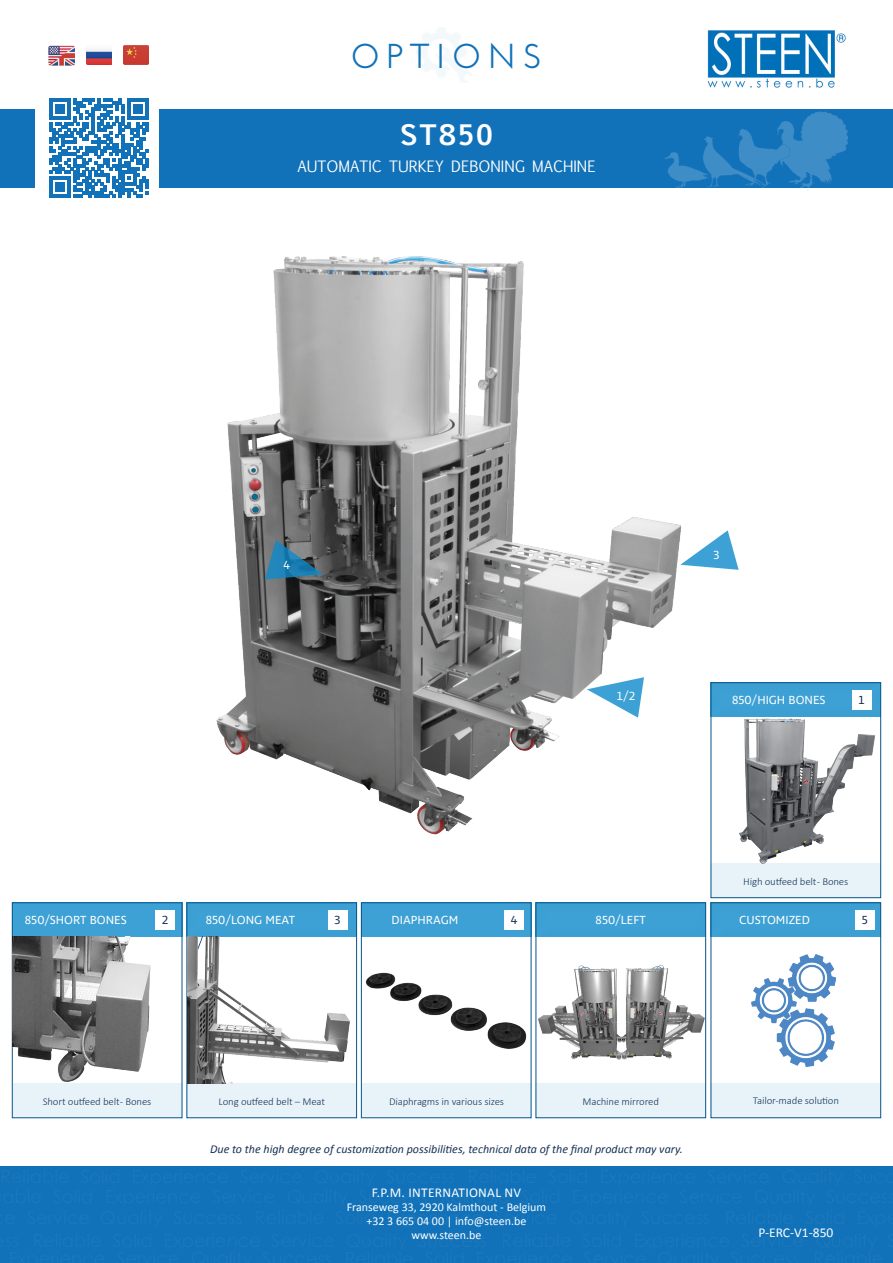
<style>
.page{position:relative;width:893px;height:1263px;background:#fff}
.page>*{position:absolute;margin:0;border:0;box-sizing:border-box;transform-origin:0 0}
.t1{font:600 34.5px "Josefin Sans";letter-spacing:.2em;color:#1172b9}
.t2{font:700 27px "Euphemia UCAS";letter-spacing:.07em;color:#fff}
.t3{font:15px "Euphemia UCAS";color:#fff}
.t4{font:13.5px "Calibri";letter-spacing:.02em;color:#fff}
.t5{font:italic 12px "Calibri";color:#163254}
.t6{font:12px "Ingra";color:#fff}
.t7{font:12px/14px "Calibri";color:#fff;text-align:center}
.t8{font:12px "Ingra";color:#163356}
.t9{font:300 10.5px "Calibri";color:#163356}
</style>
<div class="page">
<div style="left:0;top:109px;width:893px;height:78px;background:#1172b9"></div>
<div style="left:35px;top:25px;width:123px;height:168px;background:#fff"></div>
<img style="left:707px;top:30px;width:139px;height:58px">
<div style="left:0;top:1166px;width:893px;height:97px;background:#1172b9"></div>
<img style="left:665px;top:111px;width:182px;height:80px">
<img style="left:123px;top:46px;width:26px;height:18px">
<img style="left:49px;top:46px;width:26px;height:19px">
<div style="left:86px;top:46px;width:26px;height:18px;background:#a8a8a8;opacity:.75"></div>
<img style="left:87px;top:46px;width:25px;height:18px">
<div style="left:711px;top:864px;width:170px;height:34px;background:#e7f3f9"></div>
<div style="left:709px;top:681px;width:173px;height:37px;background:#3ca0d4"></div>
<div style="left:711px;top:682px;width:170px;height:216px;border:1px solid #065589"></div>
<div style="left:852px;top:690px;width:19px;height:19px;background:#fff"></div>
<img style="left:756px;top:716px;width:124px;height:148px">
<div style="left:711px;top:1084px;width:170px;height:34px;background:#e7f3f9"></div>
<div style="left:709px;top:901px;width:173px;height:37px;background:#3ca0d4"></div>
<div style="left:711px;top:902px;width:170px;height:216px;border:1px solid #065589"></div>
<div style="left:855px;top:910px;width:19px;height:19px;background:#fff"></div>
<img style="left:752px;top:954px;width:84px;height:112px">
<div style="left:12px;top:902px;width:170px;height:34px;background:#3da1d5"></div>
<div style="left:12px;top:1084px;width:170px;height:34px;background:#e7f3f9"></div>
<div style="left:156px;top:910px;width:19px;height:19px;background:#fff"></div>
<img style="left:12px;top:936px;width:170px;height:148px">
<div style="left:361px;top:902px;width:170px;height:34px;background:#3da1d5"></div>
<img style="left:365px;top:972px;width:162px;height:77px">
<div style="left:361px;top:902px;width:170px;height:216px;border:1px solid #065589"></div>
<div style="left:361px;top:1084px;width:170px;height:34px;background:#e7f3f9"></div>
<div style="left:505px;top:910px;width:19px;height:19px;background:#fff"></div>
<img style="left:538px;top:965px;width:166px;height:119px">
<div style="left:536px;top:1084px;width:170px;height:34px;background:#e7f3f9"></div>
<div style="left:534px;top:901px;width:173px;height:37px;background:#3ca0d4"></div>
<div style="left:536px;top:902px;width:170px;height:216px;border:1px solid #065589"></div>
<div style="left:187px;top:1084px;width:170px;height:34px;background:#e7f3f9"></div>
<div style="left:185px;top:901px;width:173px;height:37px;background:#3ca0d4"></div>
<div style="left:187px;top:902px;width:170px;height:216px;border:1px solid #065589"></div>
<div style="left:328px;top:910px;width:19px;height:19px;background:#fff"></div>
<img style="left:187px;top:936px;width:169px;height:147px">
<svg style="left:49px;top:98px;width:99px;height:100px"></svg>
<img style="left:216px;top:256px;width:540px;height:616px">
<svg style="left:587px;top:677px;width:57px;height:41px"></svg>
<svg style="left:680px;top:530px;width:59px;height:40px"></svg>
<svg style="left:265px;top:540px;width:58px;height:39px;background:#457690"></svg>
<h1 class="t1" style="left:351px;top:36px;width:193px">OPTIONS</h1>
<p class="t2" style="left:400px;top:114px;width:94px">ST850</p>
<p class="t3" style="left:297px;top:156px;width:299px">AUTOMATIC TURKEY DEBONING MACHINE</p>
<p class="t6" style="left:283px;top:557px;width:8px">4</p>
<p class="t6" style="left:616px;top:688px;width:20px">1/2</p>
<p class="t6" style="left:713px;top:547px;width:8px">3</p>
<p class="t6" style="left:732px;top:692px;width:95px">850/HIGH BONES</p>
<p class="t8" style="left:858px;top:693px;width:8px">1</p>
<p class="t6" style="left:25px;top:913px;width:103px">850/SHORT BONES</p>
<p class="t6" style="left:206px;top:913px;width:91px">850/LONG MEAT</p>
<p class="t8" style="left:162px;top:913px;width:8px">2</p>
<p class="t6" style="left:392px;top:913px;width:68px">DIAPHRAGM</p>
<p class="t8" style="left:334px;top:913px;width:8px">3</p>
<p class="t8" style="left:511px;top:913px;width:8px">4</p>
<p class="t6" style="left:596px;top:913px;width:52px">850/LEFT</p>
<p class="t9" style="left:743px;top:875px;width:107px">High outfeed belt - Bones</p>
<p class="t6" style="left:739px;top:913px;width:72px">CUSTOMIZED</p>
<p class="t8" style="left:862px;top:913px;width:8px">5</p>
<p class="t9" style="left:43px;top:1095px;width:110px">Short outfeed belt - Bones</p>
<p class="t9" style="left:218px;top:1095px;width:108px">Long outfeed belt – Meat</p>
<p class="t9" style="left:389px;top:1095px;width:117px">Diaphragms in various sizes</p>
<p class="t9" style="left:583px;top:1095px;width:78px">Machine mirrored</p>
<p class="t5" style="left:210px;top:1140px;width:474px">Due to the high degree of customization possibilities, technical data of the final product may vary.</p>
<p class="t4" style="left:372px;top:1183px;width:151px">F.P.M. INTERNATIONAL NV</p>
<p class="t7" style="left:347px;top:1199px;width:201px">Franseweg 33, 2920 Kalmthout - Belgium +32 3 665 04 00 | info@steen.be www.steen.be</p>
<p class="t9" style="left:753px;top:1094px;width:88px">Tailor-made solution</p>
<p class="t4" style="left:758px;top:1223px;width:76px">P-ERC-V1-850</p>
</div>
